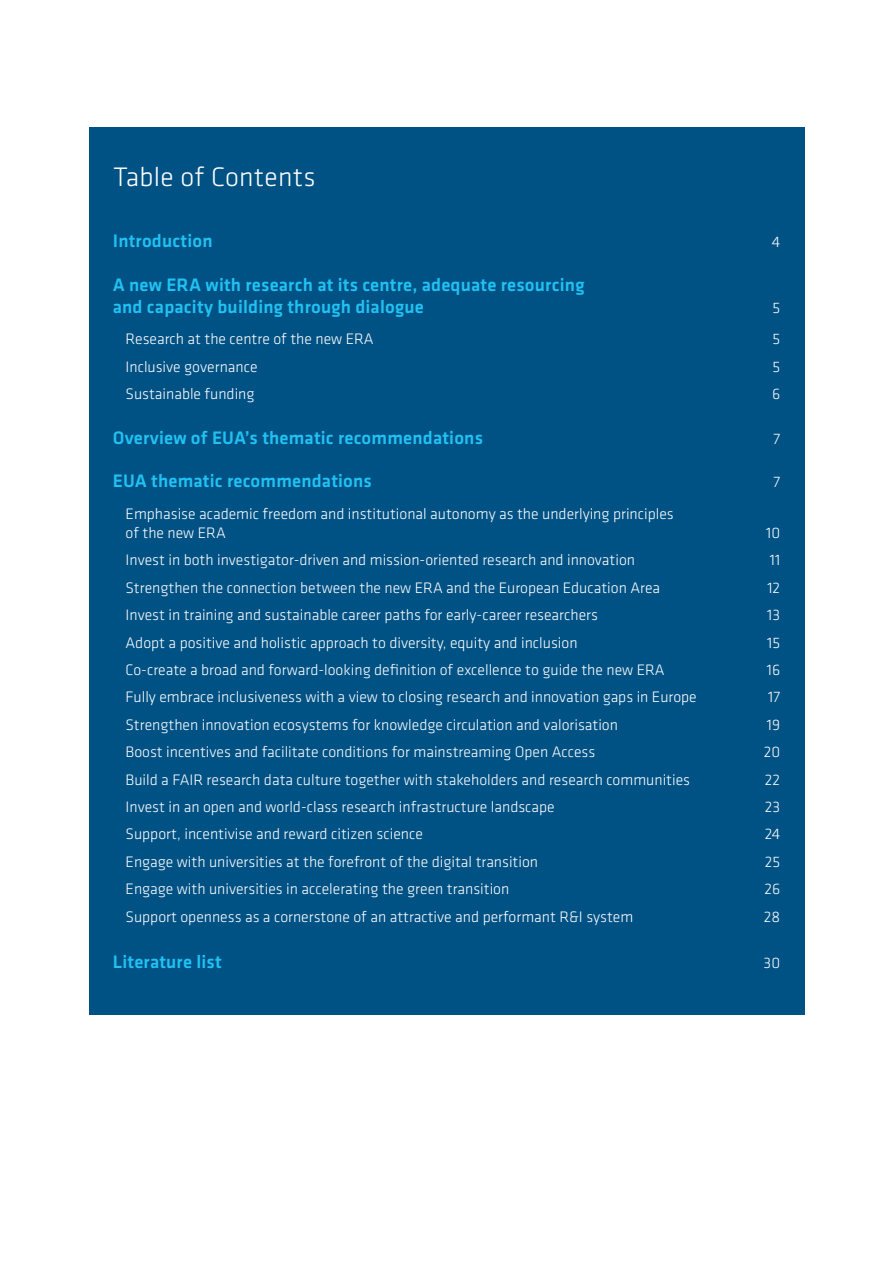
<style>
.page{position:relative;width:893px;height:1263px;background:#fff}
.page>*{position:absolute;margin:0;border:0;box-sizing:border-box;transform-origin:0 0}
.H1_ENTETE{font:300 27.75px "Klavika Basic";letter-spacing:.01em;color:#fff}
.t1{font:500 18.75px/21.9px "Klavika Basic";letter-spacing:.01em;color:#21c2f3}
.t2{font:300 15.75px/18.9px "Klavika Basic";color:#fff}
</style>
<div class="page">
<div style="left:89px;top:128px;width:715px;height:887px;background:#005285"></div>
<p class="H1_ENTETE" style="left:113px;top:160px;width:203px">Table of Contents</p>
<p class="t1" style="left:113px;top:230px;width:101px">Introduction</p>
<p class="t2" style="left:772px;top:232px;width:10px">4</p>
<p class="t1" style="left:113px;top:273px;width:473px">A new ERA with research at its centre, adequate resourcing and capacity building through dialogue</p>
<p class="t2" style="left:772px;top:298px;width:9px">5</p>
<p class="t2" style="left:126px;top:330px;width:250px">Research at the centre of the new ERA</p>
<p class="t2" style="left:772px;top:330px;width:9px">5</p>
<p class="t2" style="left:126px;top:357px;width:133px">Inclusive governance</p>
<p class="t2" style="left:772px;top:357px;width:9px">5</p>
<p class="t2" style="left:126px;top:384px;width:131px">Sustainable funding</p>
<p class="t2" style="left:772px;top:384px;width:10px">6</p>
<p class="t1" style="left:113px;top:426px;width:372px">Overview of EUA’s thematic recommendations</p>
<p class="t2" style="left:773px;top:429px;width:8px">7</p>
<p class="t1" style="left:113px;top:470px;width:261px">EUA thematic recommendations</p>
<p class="t2" style="left:773px;top:473px;width:8px">7</p>
<p class="t2" style="left:126px;top:504px;width:550px">Emphasise academic freedom and institutional autonomy as the underlying principles of the new ERA</p>
<p class="t2" style="left:766px;top:523px;width:15px">10</p>
<p class="t2" style="left:126px;top:551px;width:511px">Invest in both investigator-driven and mission-oriented research and innovation</p>
<p class="t2" style="left:770px;top:551px;width:12px">11</p>
<p class="t2" style="left:126px;top:578px;width:536px">Strengthen the connection between the new ERA and the European Education Area</p>
<p class="t2" style="left:767px;top:578px;width:14px">12</p>
<p class="t2" style="left:126px;top:605px;width:474px">Invest in training and sustainable career paths for early-career researchers</p>
<p class="t2" style="left:767px;top:605px;width:14px">13</p>
<p class="t2" style="left:126px;top:633px;width:453px">Adopt a positive and holistic approach to diversity, equity and inclusion</p>
<p class="t2" style="left:767px;top:633px;width:14px">15</p>
<p class="t2" style="left:126px;top:660px;width:541px">Co-create a broad and forward-looking definition of excellence to guide the new ERA</p>
<p class="t2" style="left:767px;top:660px;width:15px">16</p>
<p class="t2" style="left:126px;top:688px;width:573px">Fully embrace inclusiveness with a view to closing research and innovation gaps in Europe</p>
<p class="t2" style="left:768px;top:688px;width:14px">17</p>
<p class="t2" style="left:126px;top:715px;width:494px">Strengthen innovation ecosystems for knowledge circulation and valorisation</p>
<p class="t2" style="left:767px;top:715px;width:15px">19</p>
<p class="t2" style="left:126px;top:742px;width:471px">Boost incentives and facilitate conditions for mainstreaming Open Access</p>
<p class="t2" style="left:764px;top:742px;width:18px">20</p>
<p class="t2" style="left:126px;top:770px;width:566px">Build a FAIR research data culture together with stakeholders and research communities</p>
<p class="t2" style="left:765px;top:770px;width:17px">22</p>
<p class="t2" style="left:126px;top:797px;width:431px">Invest in an open and world-class research infrastructure landscape</p>
<p class="t2" style="left:765px;top:797px;width:17px">23</p>
<p class="t2" style="left:126px;top:825px;width:299px">Support, incentivise and reward citizen science</p>
<p class="t2" style="left:765px;top:825px;width:17px">24</p>
<p class="t2" style="left:126px;top:852px;width:414px">Engage with universities at the forefront of the digital transition</p>
<p class="t2" style="left:765px;top:852px;width:17px">25</p>
<p class="t2" style="left:126px;top:879px;width:385px">Engage with universities in accelerating the green transition</p>
<p class="t2" style="left:764px;top:879px;width:17px">26</p>
<p class="t2" style="left:126px;top:907px;width:509px">Support openness as a cornerstone of an attractive and performant R&amp;I system</p>
<p class="t2" style="left:764px;top:907px;width:18px">28</p>
<p class="t1" style="left:113px;top:950px;width:111px">Literature list</p>
<p class="t2" style="left:763px;top:953px;width:18px">30</p>
</div>
